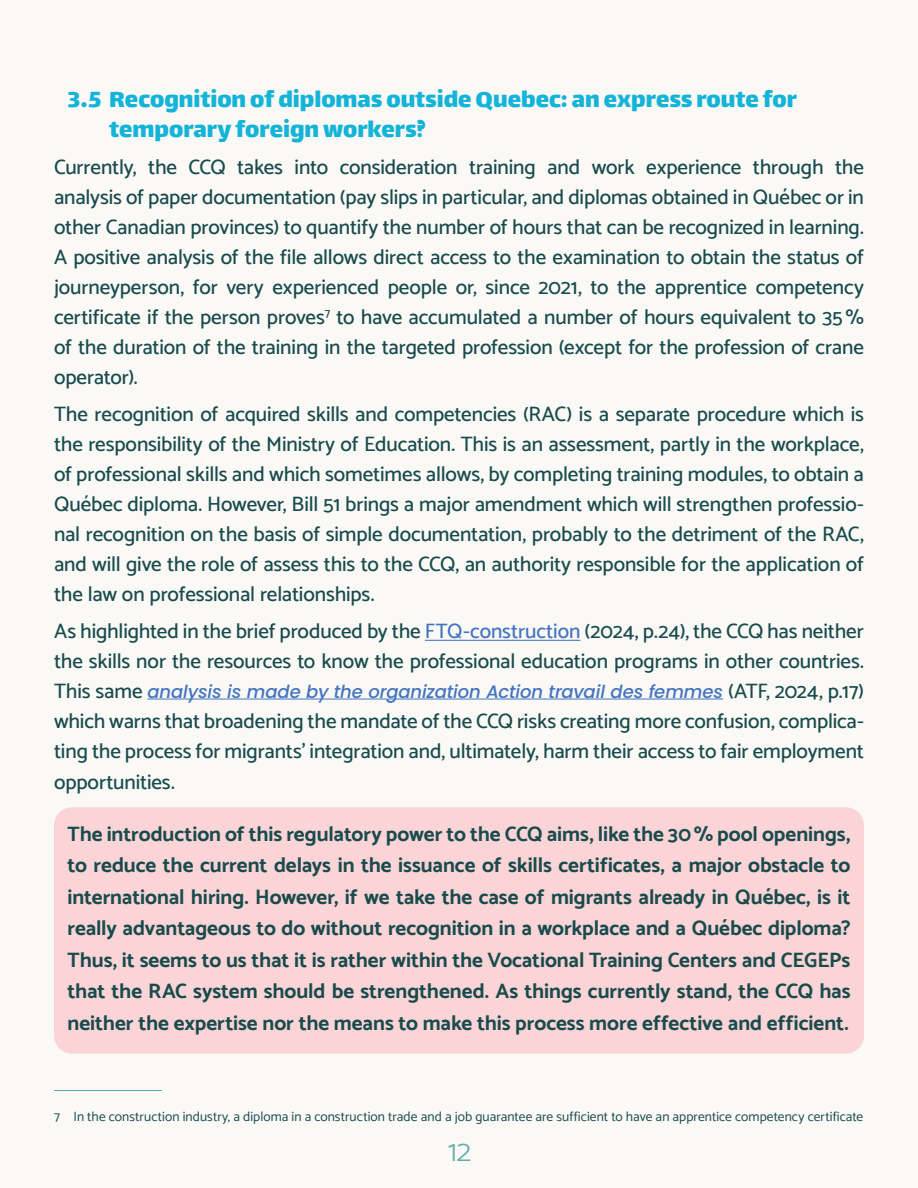
<style>
.page{position:relative;width:918px;height:1188px;background:#faf9f6}
.page>*{position:absolute;margin:0;border:0;box-sizing:border-box;transform-origin:0 0}
.t1{font:300 30px "Catamaran";color:#64aea9}
.sous-sous_titre1{font:27px/30px "Lalezar";color:#13b4d8}
.t2{font:500 21px/30px "Catamaran";letter-spacing:-.005em;color:#194b4d;text-align:justify}
.Encadrer{font:700 21px/31.5px "Catamaran";color:#194b4d;text-align:justify}
.t3{font:italic 500 18px "Poppins";letter-spacing:-.005em;color:#4474c0}
.notes_de_bas_de_page{font:13.5px "Catamaran";letter-spacing:.005em;color:#194b4d}
.s1{color:#4474c0}
.s2{font-family:"Catamaran";font-style:normal;font-size:21px;color:#194b4d}
</style>
<div class="page">
<div style="left:54px;top:807px;width:810px;height:247px;background:#fbd4d7;border-radius:18px"></div>
<hr style="left:425px;top:640px;width:155px;height:1px;background:#4474c0">
<hr style="left:147px;top:699px;width:576px;height:1px;background:#4474c0">
<hr style="left:54px;top:1090px;width:108px;height:1px;background:#64aea9">
<p class="sous-sous_titre1" style="left:109px;top:83px;width:689px;text-indent:-42px">3.5 Recognition of diplomas outside Quebec: an express route for temporary foreign workers?</p>
<p class="t2" style="left:54px;top:152px;width:812px">Currently, the CCQ takes into consideration training and work experience through the analysis of paper documentation (pay slips in particular, and diplomas obtained in Québec or in other Canadian provinces) to quantify the number of hours that can be recognized in learning.<br>A positive analysis of the file allows direct access to the examination to obtain the status of journeyperson, for very experienced people or, since 2021, to the apprentice competency certificate if the person proves<sup>7</sup> to have accumulated a number of hours equivalent to 35% of the duration of the training in the targeted profession (except for the profession of crane operator).</p>
<p class="t2" style="left:54px;top:398px;width:812px">The recognition of acquired skills and competencies (RAC) is a separate procedure which is the responsibility of the Ministry of Education. This is an assessment, partly in the workplace, of professional skills and which sometimes allows, by completing training modules, to obtain a Québec diploma. However, Bill 51 brings a major amendment which will strengthen professio&shy;nal recognition on the basis of simple documentation, probably to the detriment of the RAC, and will give the role of assess this to the CCQ, an authority responsible for the application of the law on professional relationships.</p>
<p class="t2" style="left:54px;top:615px;width:812px">As highlighted in the brief produced by the <span class="s1">FTQ-construction</span> (2024, p.24), the CCQ has neither the skills nor the resources to know the professional education programs in other countries.</p>
<p class="t3" style="left:54px;top:681px;width:812px"><span class="s2">This same</span> analysis is made by the organization Action travail des femmes <span class="s2">(ATF, 2024, p.17)</span></p>
<p class="t2" style="left:54px;top:705px;width:812px;line-height:30.8px">which warns that broadening the mandate of the CCQ risks creating more confusion, complica&shy;ting the process for migrants’ integration and, ultimately, harm their access to fair employment opportunities.</p>
<p class="Encadrer" style="left:68px;top:818px;width:785px">The introduction of this regulatory power to the CCQ aims, like the 30% pool openings, to reduce the current delays in the issuance of skills certificates, a major obstacle to international hiring. However, if we take the case of migrants already in Québec, is it really advantageous to do without recognition in a workplace and a Québec diploma?<br>Thus, it seems to us that it is rather within the Vocational Training Centers and CEGEPs that the RAC system should be strengthened. As things currently stand, the CCQ has neither the expertise nor the means to make this process more effective and efficient.</p>
<p class="notes_de_bas_de_page" style="left:54px;top:1106px;width:811px">7 In the construction industry, a diploma in a construction trade and a job guarantee are sufficient to have an apprentice competency certificate</p>
<h1 class="t1" style="left:448px;top:1128px;width:25px">12</h1>
</div>
